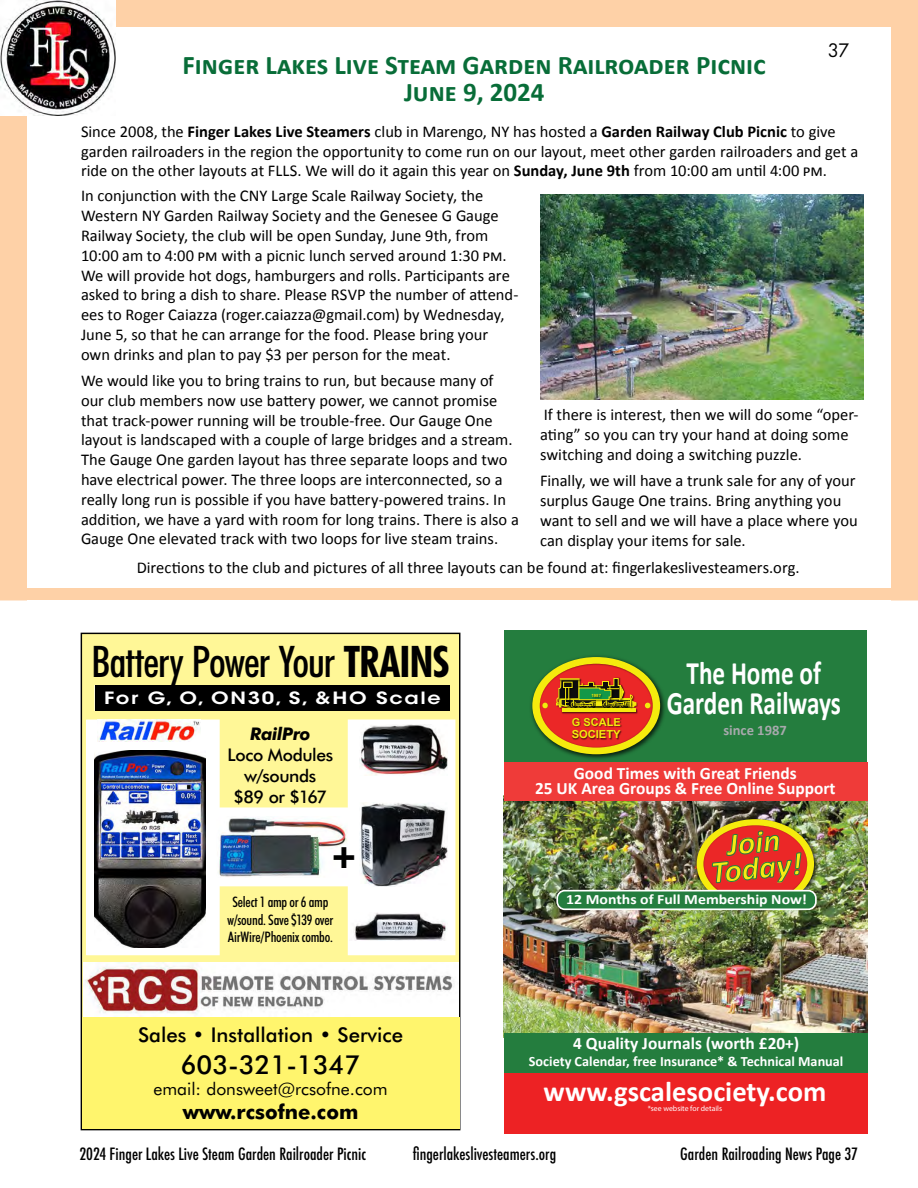
<style>
.page{position:relative;width:918px;height:1188px;background:#fff}
.page>*{position:absolute;margin:0;border:0;box-sizing:border-box;transform-origin:0 0}
.t1{font:500 condensed 43.65px "Futura BT";letter-spacing:-.03em;color:#000}
.t2{font:900 34.95px "Futura BT";color:#000}
.t3{font:700 32.85px/30.2px "Calibri";color:#fff;text-align:center;scale:.77 1}
.t4{font:italic 700 31.65px/26.1px "Calibri";color:#f5eb12;text-align:center;scale:1.04 1}
.t5{font:700 28.65px "Calibri";color:#fff}
.t6{font:700 27px/27px "Calibri";color:#086d38;text-align:center}
.t7{font:500 26.25px "Futura BT";color:#000}
.t8{font:condensed 23.1px "Helvetica Neue LT Std";color:#000}
.t9{font:500 20.4px "Futura BT";color:#000}
.t10{font:700 20.4px "Futura BT";color:#000}
.t11{font:18px "Futura Now Text";color:#000}
.t12{font:700 17.4px/15.5px "Calibri";color:#fff;text-align:center}
.t13{font:500 17.4px/21px "Futura BT";letter-spacing:-.025em;color:#000;text-align:center}
.t14{font:17.4px "Futura BT";color:#000}
.t15{font:600 16.8px "ITC Avant Garde Std";letter-spacing:.08em;color:#fff;scale:1.23 1}
.Spilsbury_Body{font:16.5px/19.8px "Calibri";color:#000}
.t16{font:500 condensed 16.5px "Futura";color:#000}
.t17{font:500 condensed 14.55px/17.4px "Futura BT";letter-spacing:-.015em;color:#000;text-align:center}
.t18{font:700 14.55px "Calibri";color:#a7a9ac}
.t19{font:700 14.25px "Calibri";color:#fff}
.t20{font:700 14.25px "Calibri";color:#fff;scale:1.11 1}
.t21{font:600 13.8px "ITC Avant Garde Std";letter-spacing:.02em;color:#000;scale:.92 1}
.t22{font:700 11.1px "Arial";color:#f5eb0d}
.t23{font:7.8px "Myriad Pro";color:#fff}
.t24{font:700 4.35px "Arial";color:#f5eb0d}
.s1{font-weight:700}
.s2{font-weight:700;font-style:italic}
</style>
<div class="page">
<div style="left:27px;top:0;width:891px;height:27px;background:#fed1a7"></div>
<div style="left:891px;top:0;width:27px;height:600px;background:#fed1a7"></div>
<div style="left:0;top:0;width:27px;height:600px;background:#fed1a7"></div>
<div style="left:23px;top:588px;width:872px;height:12px;background:#fed1a7"></div>
<div style="left:81px;top:633px;width:379px;height:497px;background:#fff797"></div>
<img style="left:83px;top:963px;width:375px;height:54px">
<div style="left:95px;top:686px;width:354px;height:25px;background:#000"></div>
<div style="left:82px;top:1017px;width:377px;height:111px;background:#fff56d"></div>
<div style="left:87px;top:720px;width:132px;height:235px;background:#fff"></div>
<div style="left:86px;top:720px;width:134px;height:235px;border:1px solid #fff"></div>
<div style="left:348px;top:720px;width:107px;height:235px;background:#fff"></div>
<img style="left:218px;top:803px;width:130px;height:88px">
<img style="left:97px;top:720px;width:104px;height:21px">
<img style="left:360px;top:725px;width:88px;height:50px">
<img style="left:353px;top:913px;width:93px;height:27px">
<img style="left:360px;top:802px;width:88px;height:84px">
<img style="left:95px;top:750px;width:111px;height:198px">
<img style="left:504px;top:801px;width:363px;height:232px">
<div style="left:504px;top:1070px;width:363px;height:64px;background:#ed2224"></div>
<div style="left:504px;top:631px;width:363px;height:133px;background:#247d3e"></div>
<div style="left:504px;top:1033px;width:363px;height:39px;background:#247d3e"></div>
<div style="left:504px;top:762px;width:363px;height:39px;background:#ef3b39"></div>
<img style="left:531px;top:655px;width:134px;height:105px">
<div style="left:532px;top:657px;width:128px;height:97px;background:#f5eb0d;border-radius:50%"></div>
<svg style="left:540px;top:664px;width:113px;height:84px;background:#e72a25"></svg>
<img style="left:557px;top:677px;width:68px;height:1px">
<img style="left:636px;top:697px;width:3px;height:13px">
<img style="left:559px;top:677px;width:23px;height:1px">
<img style="left:561px;top:707px;width:77px;height:7px">
<hr style="left:562px;top:708px;width:74px;height:4px;background:#f5eb0d">
<img style="left:571px;top:714px;width:53px;height:29px">
<img style="left:571px;top:715px;width:52px;height:31px">
<svg style="left:645px;top:703px;width:6px;height:5px"></svg>
<svg style="left:542px;top:703px;width:6px;height:5px"></svg>
<svg style="left:555px;top:678px;width:81px;height:33px;background:#8f6816"></svg>
<img style="left:590px;top:692px;width:14px;height:9px">
<img style="left:693px;top:815px;width:128px;height:101px">
<div style="left:697px;top:819px;width:117px;height:89px;background:#f5eb0d;border-radius:50%"></div>
<svg style="left:704px;top:825px;width:103px;height:77px"></svg>
<svg style="left:712px;top:829px;width:90px;height:61px;background:#cf3d29"></svg>
<div style="left:557px;top:891px;width:259px;height:18px;background:#247d3e;border-radius:8px"></div>
<div style="left:556px;top:890px;width:261px;height:20px;border:2px solid #fff;border-radius:8px"></div>
<img style="left:0;top:0;width:115px;height:115px">
<img style="left:540px;top:194px;width:324px;height:206px">
<p class="t11" style="left:828px;top:36px;width:23px">37</p>
<p class="t6" style="left:182px;top:52px;width:585px">Finger Lakes Live Steam Garden Railroader Picnic<br>June 9, 2024</p>
<p class="Spilsbury_Body" style="left:81px;top:122px;width:779px">Since 2008, the <span class="s1">Finger Lakes Live Steamers</span> club in Marengo, NY has hosted a <span class="s1">Garden Railway Club Picnic</span> to give garden railroaders in the region the opportunity to come run on our layout, meet other garden railroaders and get a ride on the other layouts at FLLS. We will do it again this year on <span class="s1">Sunday, June 9th</span> from 10:00 am until 4:00 pm.</p>
<p class="Spilsbury_Body" style="left:81px;top:186px;width:439px">In conjunction with the CNY Large Scale Railway Society, the Western NY Garden Railway Society and the Genesee G Gauge Railway Society, the club will be open Sunday, June 9th, from 10:00 am to 4:00 pm with a picnic lunch served around 1:30 pm.<br>We will provide hot dogs, hamburgers and rolls. Participants are asked to bring a dish to share. Please RSVP the number of attend&shy;ees to Roger Caiazza (roger.caiazza@gmail.com) by Wednesday, June 5, so that he can arrange for the food. Please bring your own drinks and plan to pay $3 per person for the meat.</p>
<p class="Spilsbury_Body" style="left:81px;top:371px;width:439px">We would like you to bring trains to run, but because many of our club members now use battery power, we cannot promise that track-power running will be trouble-free. Our Gauge One layout is landscaped with a couple of large bridges and a stream.<br>The Gauge One garden layout has three separate loops and two have electrical power. The three loops are interconnected, so a really long run is possible if you have battery-powered trains. In addition, we have a yard with room for long trains. There is also a Gauge One elevated track with two loops for live steam trains.</p>
<p class="Spilsbury_Body" style="left:540px;top:405px;width:320px">If there is interest, then we will do some “oper&shy;ating” so you can try your hand at doing some switching and doing a switching puzzle.</p>
<p class="Spilsbury_Body" style="left:540px;top:471px;width:319px">Finally, we will have a trunk sale for any of your surplus Gauge One trains. Bring anything you want to sell and we will have a place where you can display your items for sale.</p>
<p class="Spilsbury_Body" style="left:137px;top:558px;width:664px">Directions to the club and pictures of all three layouts can be found at: fingerlakeslivesteamers.org.</p>
<p class="t8" style="left:173px;top:557px;width:200px">RCS OF NEW ENGLAND</p>
<p class="t1" style="left:92px;top:635px;width:360px">Battery Power Your <span class="s1">TRAINS</span></p>
<p class="t15" style="left:104px;top:687px;width:275px">For G, O, ON30, S, &amp;HO Scale</p>
<p class="t21" style="left:234px;top:733px;width:85px">$89 or $167</p>
<p class="t13" style="left:228px;top:723px;width:107px"><span class="s2">RailPro<br></span>Loco Modules w/sounds $89 or $167</p>
<p class="t2" style="left:330px;top:835px;width:31px">+</p>
<p class="t17" style="left:227px;top:893px;width:108px">Select 1 amp or 6 amp w/sound. Save $139 over<br>AirWire/Phoenix combo.</p>
<p class="t9" style="left:138px;top:1023px;width:267px">Sales • Installation • Service</p>
<p class="t7" style="left:181px;top:1048px;width:181px">603-321-1347</p>
<p class="t14" style="left:153px;top:1078px;width:236px">email: donsweet@rcsofne.com</p>
<p class="t10" style="left:183px;top:1099px;width:177px">www.rcsofne.com</p>
<p class="t24" style="left:591px;top:693px;width:11px">1987</p>
<p class="t22" style="left:572px;top:714px;width:51px">G SCALE</p>
<p class="t22" style="left:572px;top:727px;width:50px">SOCIETY</p>
<p class="t3" style="left:667px;top:657px;width:228px">The Home of<br>Garden Railways</p>
<p class="t18" style="left:723px;top:720px;width:65px">since 1987</p>
<p class="t12" style="left:535px;top:765px;width:302px">Good Times with Great Friends<br>25 UK Area Groups &amp; Free Online Support</p>
<p class="t4" style="left:706px;top:833px;width:90px;rotate:-6deg">Join<br>Today!</p>
<p class="t20" style="left:566px;top:890px;width:218px">12 Months of Full Membership Now!</p>
<p class="t12" style="left:573px;top:1036px;width:228px">4 Quality Journals (worth £20+)</p>
<p class="t19" style="left:529px;top:1051px;width:316px">Society Calendar, free Insurance* &amp; Technical Manual</p>
<p class="t5" style="left:544px;top:1071px;width:284px">www.gscalesociety.com</p>
<p class="t23" style="left:648px;top:1104px;width:76px">*see website for details</p>
<p class="t16" style="left:80px;top:1144px;width:288px">2024 Finger Lakes Live Steam Garden Railroader Picnic</p>
<p class="t16" style="left:413px;top:1144px;width:145px">fingerlakeslivesteamers.org</p>
<p class="t16" style="left:680px;top:1144px;width:179px">Garden Railroading News Page 37</p>
</div>
